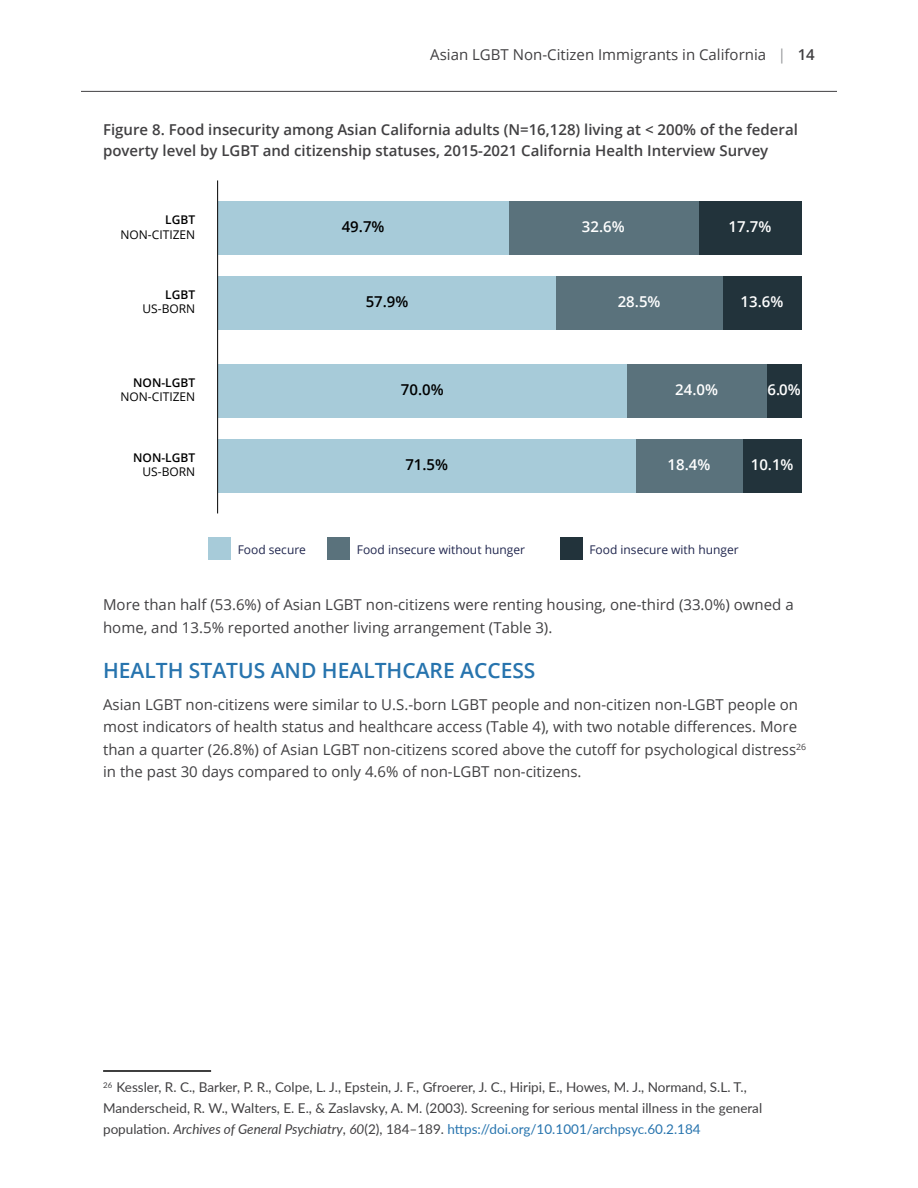
<style>
.page{position:relative;width:918px;height:1188px;background:#fff}
.page>*{position:absolute;margin:0;border:0;box-sizing:border-box;transform-origin:0 0}
.Heading_2{font:600 21px "Open Sans";color:#2774ae}
.Body_Text{font:15px/22.5px "Open Sans";color:#414042}
.Figure_Heading{font:600 15px/21px "Open Sans";color:#414042}
.t1{font:600 15px "Open Sans";color:#fff}
.t2{font:600 15px "Open Sans";color:#000}
.Footnotes_Endnotes{font:13.5px/21px "Lato";color:#414042}
.t3{font:12px "Open Sans";color:#20264e}
.t4{font:12px/14.4px "Open Sans";color:#000;text-align:right}
.t5{font:600 12px/14.4px "Open Sans";color:#000;text-align:right}
.s1{color:#939598}
.s2{font-weight:600}
.s3{font-weight:400}
.s4{font-style:italic}
.s5{color:#2774ae}
</style>
<div class="page">
<hr style="left:81px;top:91px;width:756px;height:1px;background:#414042">
<div style="left:698px;top:201px;width:104px;height:54px;background:#22333b"></div>
<div style="left:722px;top:276px;width:80px;height:53px;background:#22333b"></div>
<div style="left:767px;top:364px;width:35px;height:54px;background:#22333b"></div>
<div style="left:743px;top:439px;width:59px;height:53px;background:#22333b"></div>
<div style="left:508px;top:201px;width:190px;height:54px;background:#5a727c"></div>
<div style="left:556px;top:276px;width:166px;height:53px;background:#5a727c"></div>
<div style="left:627px;top:364px;width:140px;height:54px;background:#5a727c"></div>
<div style="left:635px;top:439px;width:108px;height:53px;background:#5a727c"></div>
<div style="left:218px;top:201px;width:290px;height:54px;background:#a7cbd9"></div>
<div style="left:218px;top:276px;width:338px;height:53px;background:#a7cbd9"></div>
<div style="left:218px;top:364px;width:409px;height:54px;background:#a7cbd9"></div>
<div style="left:218px;top:439px;width:417px;height:53px;background:#a7cbd9"></div>
<hr style="left:217px;top:180px;width:1px;height:333px;background:#000">
<div style="left:208px;top:537px;width:23px;height:23px;background:#a7cbd9"></div>
<div style="left:327px;top:537px;width:23px;height:23px;background:#5a727c"></div>
<div style="left:560px;top:537px;width:22px;height:23px;background:#22333b"></div>
<hr style="left:103px;top:1070px;width:108px;height:2px;background:#000">
<p class="Body_Text" style="left:430px;top:43px;width:386px">Asian LGBT Non-Citizen Immigrants in California <span class="s1">|</span> <span class="s2">14</span></p>
<p class="Figure_Heading" style="left:103px;top:119px;width:696px">Figure 8. Food insecurity among Asian California adults (N=16,128) living at &lt; 200% of the federal poverty level by LGBT and citizenship statuses, 2015-2021 California Health Interview Survey</p>
<p class="t4" style="left:120px;top:213px;width:76px"><span class="s2">LGBT<br></span>NON-CITIZEN</p>
<p class="t4" style="left:142px;top:287px;width:54px"><span class="s2">LGBT<br></span>US-BORN</p>
<p class="t4" style="left:120px;top:375px;width:76px"><span class="s2">NON-LGBT<br></span>NON-CITIZEN</p>
<p class="t5" style="left:133px;top:450px;width:64px">NON-LGBT<br><span class="s3">US-BORN</span></p>
<p class="t2" style="left:342px;top:216px;width:44px">49.7%</p>
<p class="t1" style="left:582px;top:216px;width:44px">32.6%</p>
<p class="t1" style="left:729px;top:216px;width:44px">17.7%</p>
<p class="t2" style="left:366px;top:292px;width:44px">57.9%</p>
<p class="t1" style="left:618px;top:292px;width:44px">28.5%</p>
<p class="t1" style="left:741px;top:292px;width:44px">13.6%</p>
<p class="t2" style="left:401px;top:380px;width:44px">70.0%</p>
<p class="t1" style="left:675px;top:380px;width:44px">24.0%</p>
<p class="t1" style="left:767px;top:380px;width:35px">6.0%</p>
<p class="t2" style="left:405px;top:454px;width:44px">71.5%</p>
<p class="t1" style="left:668px;top:454px;width:44px">18.4%</p>
<p class="t1" style="left:751px;top:454px;width:44px">10.1%</p>
<p class="t3" style="left:238px;top:541px;width:70px">Food secure</p>
<p class="t3" style="left:357px;top:541px;width:170px">Food insecure without hunger</p>
<p class="t3" style="left:589px;top:541px;width:151px">Food insecure with hunger</p>
<p class="Body_Text" style="left:103px;top:593px;width:692px">More than half (53.6%) of Asian LGBT non-citizens were renting housing, one-third (33.0%) owned a home, and 13.5% reported another living arrangement (Table 3).</p>
<p class="Heading_2" style="left:103px;top:656px;width:434px">HEALTH STATUS AND HEALTHCARE ACCESS</p>
<p class="Body_Text" style="left:103px;top:693px;width:704px">Asian LGBT non-citizens were similar to U.S.-born LGBT people and non-citizen non-LGBT people on most indicators of health status and healthcare access (Table 4), with two notable differences. More than a quarter (26.8%) of Asian LGBT non-citizens scored above the cutoff for psychological distress<sup>26 </sup>in the past 30 days compared to only 4.6% of non-LGBT non-citizens.</p>
<p class="Footnotes_Endnotes" style="left:103px;top:1076px;width:661px"><sup>26</sup> Kessler, R. C., Barker, P. R., Colpe, L. J., Epstein, J. F., Gfroerer, J. C., Hiripi, E., Howes, M. J., Normand, S.L. T.,<br>Manderscheid, R. W., Walters, E. E., &amp; Zaslavsky, A. M. (2003). Screening for serious mental illness in the general population. <span class="s4">Archives of General Psychiatry</span>, <span class="s4">60</span>(2), 184–189. <span class="s5">https://doi.org/10.1001/archpsyc.60.2.184</span></p>
</div>
